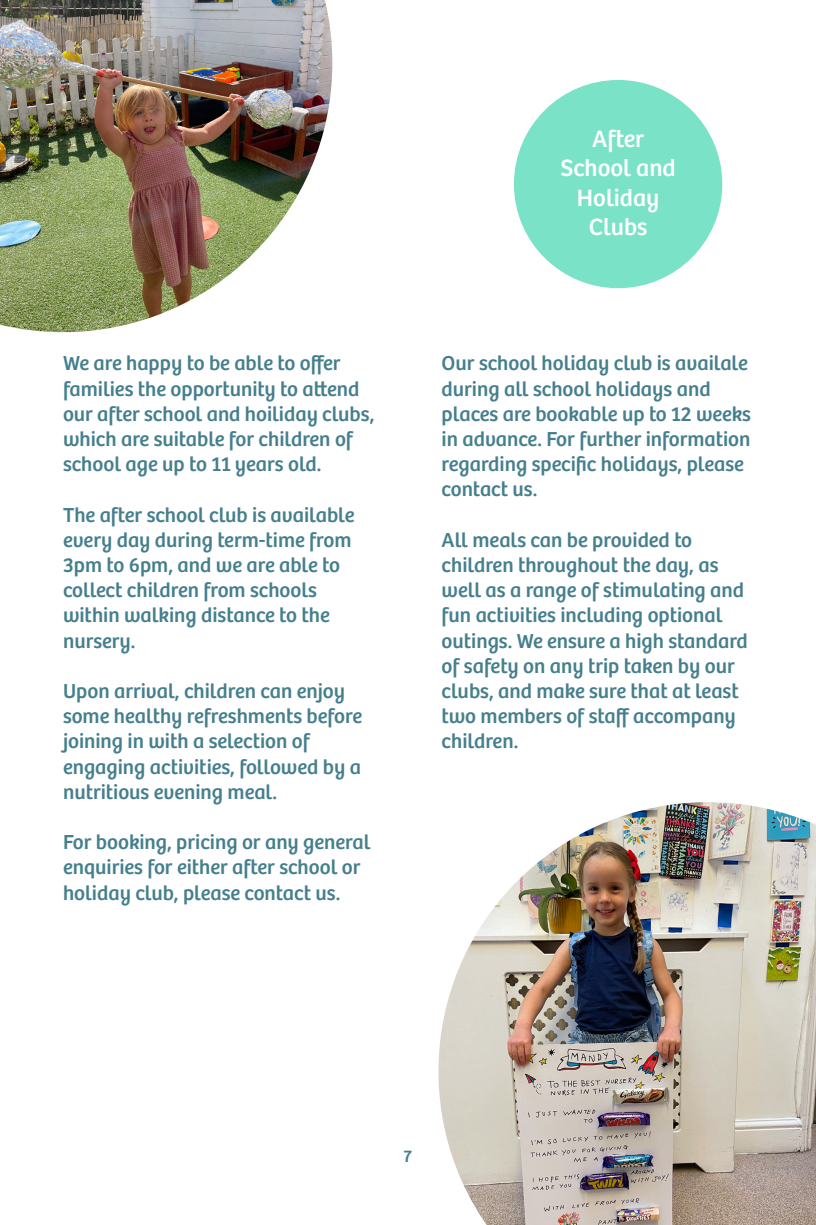
<style>
.page{position:relative;width:816px;height:1225px;background:#fff}
.page>*{position:absolute;margin:0;border:0;box-sizing:border-box;transform-origin:0 0}
.t1{font:24.5px/29.4px "Bree";color:#fff;text-align:center}
.t2{font:21px/25.2px "Bree";color:#457f8d}
.t3{font:17.5px "Bree";color:#457f8d}
</style>
<div class="page">
<div style="left:514px;top:80px;width:208px;height:208px;background:#79e2c7;border-radius:50%"></div>
<img style="left:0;top:0;width:332px;height:332px">
<img style="left:438px;top:802px;width:378px;height:423px">
<p class="t2" style="left:63px;top:351px;width:313px">We are happy to be able to offer families the opportunity to attend our after school and hoiliday clubs, which are suitable for children of school age up to 11 years old.</p>
<p class="t2" style="left:63px;top:502px;width:293px">The after school club is available every day during term-time from<br>3pm to 6pm, and we are able to collect children from schools</p>
<p class="t2" style="left:63px;top:603px;width:268px">within walking distance to the nursery.</p>
<p class="t2" style="left:63px;top:679px;width:300px">Upon arrival, children can enjoy some healthy refreshments before joining in with a selection of</p>
<p class="t2" style="left:63px;top:754px;width:299px">engaging activities, followed by a nutritious evening meal.</p>
<p class="t2" style="left:63px;top:830px;width:309px">For booking, pricing or any general enquiries for either after school or holiday club, please contact us.</p>
<p class="t1" style="left:560px;top:124px;width:117px">After<br>School and<br>Holiday<br>Clubs</p>
<p class="t2" style="left:441px;top:351px;width:311px">Our school holiday club is availale during all school holidays and places are bookable up to 12 weeks in advance. For further information regarding specific holidays, please contact us.</p>
<p class="t2" style="left:441px;top:527px;width:252px">All meals can be provided to</p>
<p class="t2" style="left:441px;top:553px;width:304px">children throughout the day, as well as a range of stimulating and fun activities including optional</p>
<p class="t2" style="left:441px;top:628px;width:308px">outings. We ensure a high standard of safety on any trip taken by our clubs, and make sure that at least two members of staff accompany children.</p>
<p class="t3" style="left:404px;top:1146px;width:10px">7</p>
</div>
